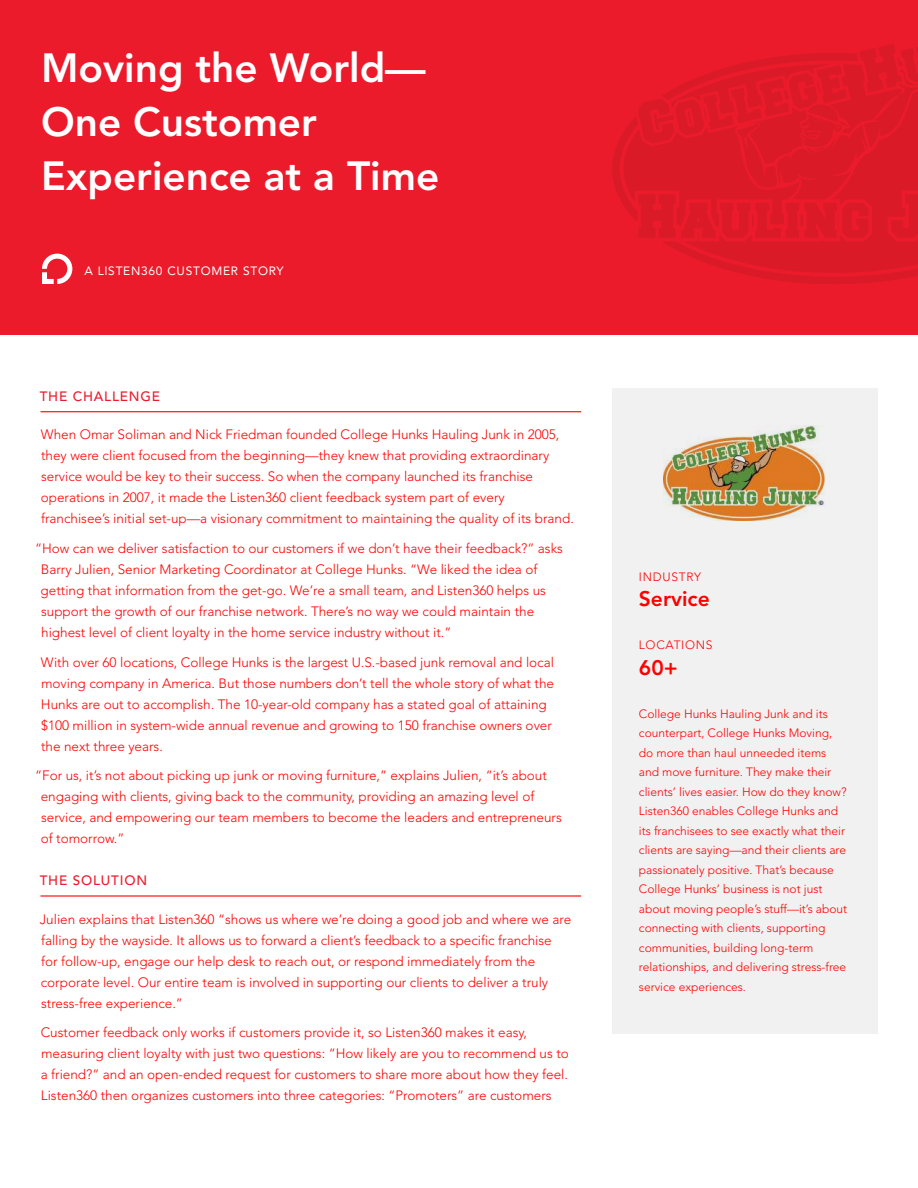
<style>
.page{position:relative;width:918px;height:1188px;background:#fff}
.page>*{position:absolute;margin:0;border:0;box-sizing:border-box;transform-origin:0 0}
.t1{font:800 40.5px/54px "Avenir LT Std";color:#fff}
.t2{font:800 21px "Avenir LT Std";color:#f00}
.t3{font:300 13.5px/21px "Avenir LT Std";color:#f00}
.t4{font:500 13.5px "Avenir LT Std";letter-spacing:.06em;color:#eb1b2c}
.t5{font:300 12px/19.5px "Avenir LT Std";color:#f00}
.t6{font:12px "Avenir LT Std";letter-spacing:.06em;color:#fff}
.t7{font:300 12px "Avenir LT Std";letter-spacing:.06em;color:#f00}
</style>
<div class="page">
<div style="left:0;top:0;width:918px;height:335px;background:#eb1b2c"></div>
<svg style="left:42px;top:254px;width:30px;height:30px"></svg>
<div style="left:612px;top:388px;width:266px;height:646px;background:#f1f1f2"></div>
<hr style="left:41px;top:411px;width:540px;height:1px;background:#f00">
<hr style="left:41px;top:895px;width:540px;height:2px;background:#f00">
<img style="left:663px;top:426px;width:162px;height:95px">
<svg style="left:612px;top:44px;width:306px;height:240px"></svg>
<h1 class="t1" style="left:41px;top:44px;width:400px">Moving the World—<br>One Customer<br>Experience at a Time</h1>
<p class="t6" style="left:84px;top:266px;width:200px">A LISTEN360 CUSTOMER STORY</p>
<p class="t4" style="left:40px;top:388px;width:122px">THE CHALLENGE</p>
<p class="t3" style="left:41px;top:425px;width:535px">When Omar Soliman and Nick Friedman founded College Hunks Hauling Junk in 2005, they were client focused from the beginning—they knew that providing extraordinary service would be key to their success. So when the company launched its franchise operations in 2007, it made the Listen360 client feedback system part of every franchisee’s initial set-up—a visionary commitment to maintaining the quality of its brand.</p>
<p class="t3" style="left:41px;top:539px;width:524px;text-indent:-6px">“How can we deliver satisfaction to our customers if we don’t have their feedback?” asks Barry Julien, Senior Marketing Coordinator at College Hunks. “We liked the idea of getting that information from the get-go. We’re a small team, and Listen360 helps us support the growth of our franchise network. There’s no way we could maintain the highest level of client loyalty in the home service industry without it.”</p>
<p class="t3" style="left:41px;top:653px;width:515px">With over 60 locations, College Hunks is the largest U.S.-based junk removal and local moving company in America. But those numbers don’t tell the whole story of what the Hunks are out to accomplish. The 10-year-old company has a stated goal of attaining $100 million in system-wide annual revenue and growing to 150 franchise owners over the next three years.</p>
<p class="t3" style="left:41px;top:766px;width:523px;text-indent:-6px">“For us, it’s not about picking up junk or moving furniture,” explains Julien, “it’s about engaging with clients, giving back to the community, providing an amazing level of service, and empowering our team members to become the leaders and entrepreneurs of tomorrow.”</p>
<p class="t4" style="left:40px;top:872px;width:109px">THE SOLUTION</p>
<p class="t3" style="left:40px;top:909px;width:533px">Julien explains that Listen360 “shows us where we’re doing a good job and where we are falling by the wayside. It allows us to forward a client’s feedback to a specific franchise<br>for follow-up, engage our help desk to reach out, or respond immediately from the corporate level. Our entire team is involved in supporting our clients to deliver a truly stress-free experience.”</p>
<p class="t3" style="left:41px;top:1023px;width:530px">Customer feedback only works if customers provide it, so Listen360 makes it easy, measuring client loyalty with just two questions: “How likely are you to recommend us to a friend?” and an open-ended request for customers to share more about how they feel.<br>Listen360 then organizes customers into three categories: “Promoters” are customers</p>
<p class="t7" style="left:639px;top:571px;width:64px">INDUSTRY</p>
<h2 class="t2" style="left:639px;top:590px;width:72px">Service</h2>
<p class="t7" style="left:639px;top:640px;width:75px">LOCATIONS</p>
<h2 class="t2" style="left:639px;top:659px;width:40px">60+</h2>
<p class="t5" style="left:639px;top:705px;width:210px">College Hunks Hauling Junk and its counterpart, College Hunks Moving, do more than haul unneeded items and move furniture. They make their clients’ lives easier. How do they know?<br>Listen360 enables College Hunks and its franchisees to see exactly what their clients are saying—and their clients are passionately positive. That’s because College Hunks’ business is not just about moving people’s stuff—it’s about connecting with clients, supporting communities, building long-term relationships, and delivering stress-free service experiences.</p>
</div>
